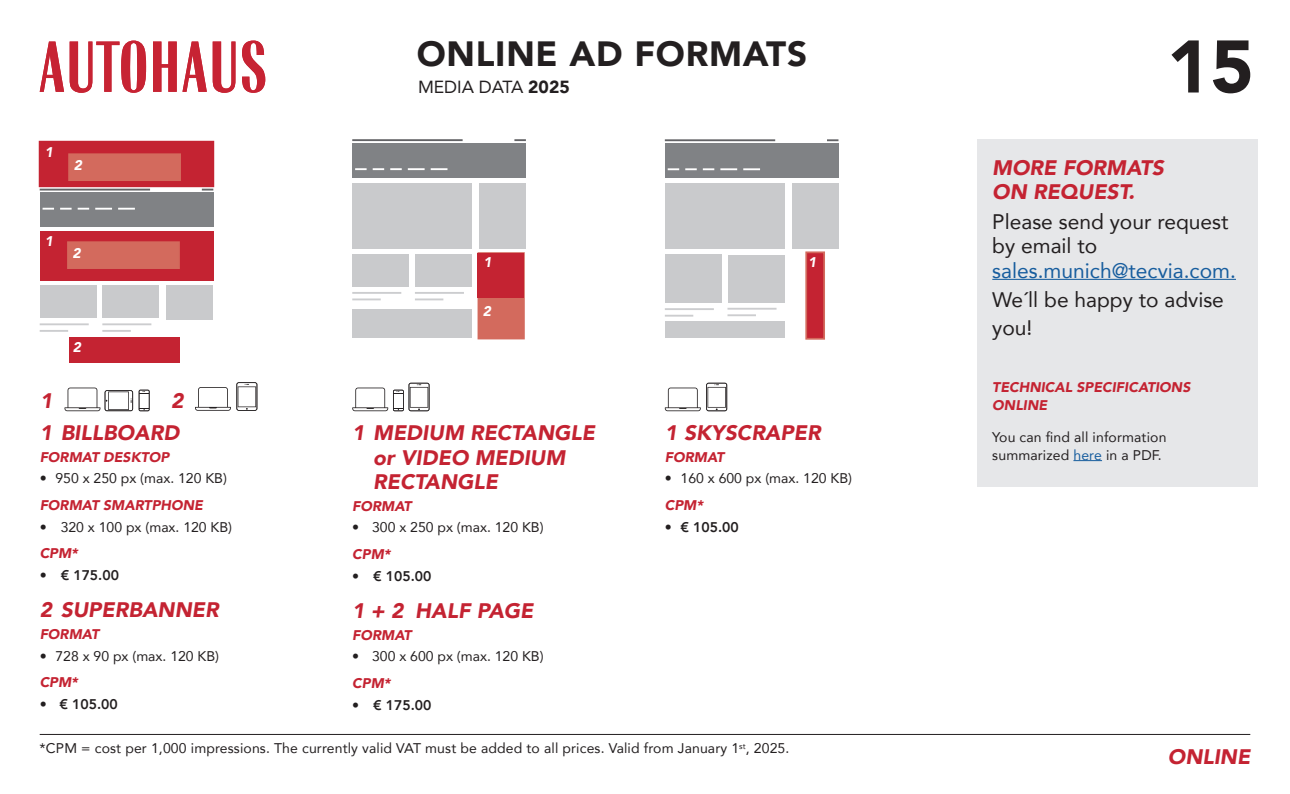
<style>
.page{position:relative;width:1290px;height:794px;background:#fff}
.page>*{position:absolute;margin:0;border:0;box-sizing:border-box;transform-origin:0 0}
.t1{font:900 73.5px "Avenir";color:#231f20}
.t2{font:900 35px "Avenir";letter-spacing:.02em;color:#231f20}
.t3{font:italic 900 21px/24.5px "Avenir";color:#c42332}
.t4{font:21px/24.5px "Avenir";color:#231f20}
.t5{font:17.5px "Avenir";color:#231f20}
.t6{font:14px/17.5px "Avenir";letter-spacing:.01em;color:#231f20}
.t7{font:italic 900 14px/17.5px "Avenir";color:#c42332}
.t8{font:800 14px "Avenir";color:#231f20}
.t9{font:italic 900 14px "Avenir";color:#fff}
.s1{font-weight:900}
.s2{color:#175d9e}
</style>
<div class="page">
<hr style="left:40px;top:734px;width:1210px;height:1px;background:#231f20">
<svg style="left:40px;top:41px;width:225px;height:52px"></svg>
<div style="left:477px;top:252px;width:48px;height:87px;background:#d36a5d;border:2px solid #d36a5d"></div>
<hr style="left:665px;top:139px;width:110px;height:2px;background:#636366">
<svg style="left:827px;top:139px;width:11px;height:2px"></svg>
<div style="left:665px;top:143px;width:173px;height:35px;background:#808285"></div>
<div style="left:665px;top:183px;width:119px;height:65px;background:#c9cacc"></div>
<div style="left:792px;top:183px;width:46px;height:65px;background:#c9cacc"></div>
<div style="left:665px;top:254px;width:57px;height:48px;background:#c9cacc"></div>
<div style="left:665px;top:321px;width:119px;height:17px;background:#c9cacc"></div>
<svg style="left:668px;top:168px;width:11px;height:2px"></svg>
<svg style="left:685px;top:168px;width:12px;height:2px"></svg>
<svg style="left:703px;top:168px;width:11px;height:2px"></svg>
<svg style="left:720px;top:168px;width:17px;height:2px"></svg>
<svg style="left:743px;top:168px;width:17px;height:2px"></svg>
<hr style="left:665px;top:308px;width:49px;height:2px;background:#cccdcf">
<hr style="left:665px;top:315px;width:28px;height:2px;background:#cccdcf">
<hr style="left:727px;top:308px;width:49px;height:2px;background:#cccdcf">
<hr style="left:727px;top:314px;width:29px;height:2px;background:#cccdcf">
<svg style="left:352px;top:383px;width:77px;height:28px"></svg>
<div style="left:40px;top:231px;width:173px;height:50px;background:#c42332"></div>
<div style="left:69px;top:337px;width:111px;height:26px;background:#c42332"></div>
<hr style="left:40px;top:189px;width:110px;height:1px;background:#636366">
<div style="left:40px;top:193px;width:173px;height:34px;background:#808285"></div>
<div style="left:167px;top:285px;width:46px;height:35px;background:#c9cacc"></div>
<svg style="left:43px;top:208px;width:11px;height:2px"></svg>
<svg style="left:60px;top:208px;width:12px;height:2px"></svg>
<svg style="left:78px;top:208px;width:11px;height:2px"></svg>
<svg style="left:95px;top:208px;width:17px;height:2px"></svg>
<svg style="left:118px;top:208px;width:17px;height:2px"></svg>
<div style="left:40px;top:285px;width:57px;height:33px;background:#c9cacc"></div>
<div style="left:102px;top:285px;width:57px;height:33px;background:#c9cacc"></div>
<hr style="left:40px;top:323px;width:49px;height:2px;background:#cccdcf">
<hr style="left:40px;top:330px;width:28px;height:2px;background:#cccdcf">
<hr style="left:102px;top:323px;width:49px;height:2px;background:#cccdcf">
<hr style="left:102px;top:330px;width:29px;height:2px;background:#cccdcf">
<hr style="left:352px;top:139px;width:111px;height:2px;background:#636366">
<svg style="left:514px;top:139px;width:12px;height:2px"></svg>
<div style="left:352px;top:143px;width:174px;height:35px;background:#808285"></div>
<div style="left:352px;top:183px;width:120px;height:65px;background:#c9cacc"></div>
<div style="left:479px;top:183px;width:47px;height:65px;background:#c9cacc"></div>
<div style="left:352px;top:254px;width:57px;height:32px;background:#c9cacc"></div>
<div style="left:352px;top:309px;width:120px;height:29px;background:#c9cacc"></div>
<div style="left:415px;top:254px;width:57px;height:32px;background:#c9cacc"></div>
<svg style="left:355px;top:168px;width:12px;height:2px"></svg>
<svg style="left:373px;top:168px;width:11px;height:2px"></svg>
<svg style="left:390px;top:168px;width:12px;height:2px"></svg>
<svg style="left:408px;top:168px;width:17px;height:2px"></svg>
<svg style="left:431px;top:168px;width:16px;height:2px"></svg>
<hr style="left:352px;top:292px;width:49px;height:2px;background:#cccdcf">
<hr style="left:352px;top:298px;width:29px;height:2px;background:#cccdcf">
<hr style="left:415px;top:292px;width:49px;height:2px;background:#cccdcf">
<hr style="left:415px;top:298px;width:28px;height:2px;background:#cccdcf">
<div style="left:39px;top:141px;width:175px;height:46px;background:#c42332"></div>
<div style="left:728px;top:255px;width:57px;height:47px;background:#c9cacc"></div>
<svg style="left:665px;top:383px;width:62px;height:28px"></svg>
<div style="left:805px;top:251px;width:20px;height:89px;background:#c42332;border:2px solid #d36a5d"></div>
<div style="left:477px;top:253px;width:47px;height:45px;background:#c42332"></div>
<div style="left:977px;top:139px;width:281px;height:347px;background:#e6e7e9"></div>
<hr style="left:992px;top:279px;width:244px;height:1px;background:#175d9e">
<svg style="left:1073px;top:460px;width:29px;height:1px"></svg>
<div style="left:67px;top:241px;width:113px;height:28px;background:#d36a5d;border:2px solid #d36a5d"></div>
<div style="left:68px;top:153px;width:113px;height:28px;background:#d36a5d;border:2px solid #d36a5d"></div>
<svg style="left:139px;top:390px;width:11px;height:21px"></svg>
<svg style="left:64px;top:387px;width:69px;height:24px"></svg>
<svg style="left:195px;top:382px;width:62px;height:29px"></svg>
<p class="t2" style="left:417px;top:24px;width:392px">ONLINE AD FORMATS</p>
<p class="t9" style="left:45px;top:141px;width:10px">1</p>
<p class="t9" style="left:74px;top:154px;width:10px">2</p>
<p class="t9" style="left:45px;top:230px;width:10px">1</p>
<p class="t9" style="left:73px;top:242px;width:10px">2</p>
<p class="t9" style="left:73px;top:335px;width:10px">2</p>
<p class="t3" style="left:40px;top:388px;width:14px">1</p>
<p class="t3" style="left:171px;top:388px;width:14px">2</p>
<p class="t3" style="left:40px;top:420px;width:141px">1 BILLBOARD</p>
<p class="t7" style="left:40px;top:448px;width:131px">FORMAT DESKTOP</p>
<p class="t6" style="left:40px;top:469px;width:189px">• 950 x 250 px (max. 120 KB)</p>
<p class="t7" style="left:40px;top:496px;width:165px">FORMAT SMARTPHONE</p>
<p class="t6" style="left:40px;top:517px;width:194px">• 320 x 100 px (max. 120 KB)</p>
<p class="t7" style="left:40px;top:544px;width:40px">CPM*</p>
<p class="t8" style="left:40px;top:564px;width:81px">• € 175.00</p>
<p class="t3" style="left:40px;top:597px;width:180px">2 SUPERBANNER</p>
<p class="t7" style="left:40px;top:625px;width:61px">FORMAT</p>
<p class="t6" style="left:40px;top:646px;width:181px">• 728 x 90 px (max. 120 KB)</p>
<p class="t7" style="left:40px;top:673px;width:40px">CPM*</p>
<p class="t8" style="left:40px;top:693px;width:80px">• € 105.00</p>
<p class="t5" style="left:418px;top:73px;width:153px">MEDIA DATA <span class="s1">2025</span></p>
<p class="t9" style="left:483px;top:251px;width:10px">1</p>
<p class="t9" style="left:808px;top:251px;width:10px">1</p>
<p class="t9" style="left:483px;top:300px;width:10px">2</p>
<p class="t3" style="left:373px;top:420px;width:223px;text-indent:-21px">1 MEDIUM RECTANGLE or VIDEO MEDIUM<br>RECTANGLE</p>
<p class="t7" style="left:352px;top:497px;width:61px">FORMAT</p>
<p class="t6" style="left:352px;top:518px;width:193px">• 300 x 250 px (max. 120 KB)</p>
<p class="t7" style="left:352px;top:545px;width:40px">CPM*</p>
<p class="t8" style="left:352px;top:565px;width:81px">• € 105.00</p>
<p class="t3" style="left:352px;top:598px;width:183px">1 + 2 HALF PAGE</p>
<p class="t7" style="left:352px;top:626px;width:61px">FORMAT</p>
<p class="t6" style="left:352px;top:647px;width:193px">• 300 x 600 px (max. 120 KB)</p>
<p class="t7" style="left:352px;top:674px;width:40px">CPM*</p>
<p class="t8" style="left:352px;top:694px;width:81px">• € 175.00</p>
<p class="t3" style="left:665px;top:420px;width:157px">1 SKYSCRAPER</p>
<p class="t7" style="left:665px;top:448px;width:61px">FORMAT</p>
<p class="t6" style="left:665px;top:469px;width:189px">• 160 x 600 px (max. 120 KB)</p>
<p class="t7" style="left:665px;top:496px;width:40px">CPM*</p>
<p class="t8" style="left:665px;top:516px;width:76px">• € 105.00</p>
<p class="t6" style="left:40px;top:739px;width:751px">*CPM = cost per 1,000 impressions. The currently valid VAT must be added to all prices. Valid from January 1<sup>st</sup>, 2025.</p>
<h1 class="t1" style="left:1167px;top:4px;width:89px">15</h1>
<p class="t3" style="left:992px;top:155px;width:173px">MORE FORMATS</p>
<p class="t3" style="left:992px;top:179px;width:144px">ON REQUEST.</p>
<p class="t4" style="left:992px;top:209px;width:245px">Please send your request by email to <span class="s2">sales.munich@tecvia.com.</span></p>
<p class="t4" style="left:992px;top:285px;width:233px;line-height:28px">We´ll be happy to advise you!</p>
<p class="t7" style="left:992px;top:378px;width:200px">TECHNICAL SPECIFICATIONS<br>ONLINE</p>
<p class="t6" style="left:992px;top:428px;width:176px">You can find all information summarized <span class="s2">here</span> in a PDF.</p>
<h3 class="t3" style="left:1168px;top:744px;width:84px">ONLINE</h3>
</div>
